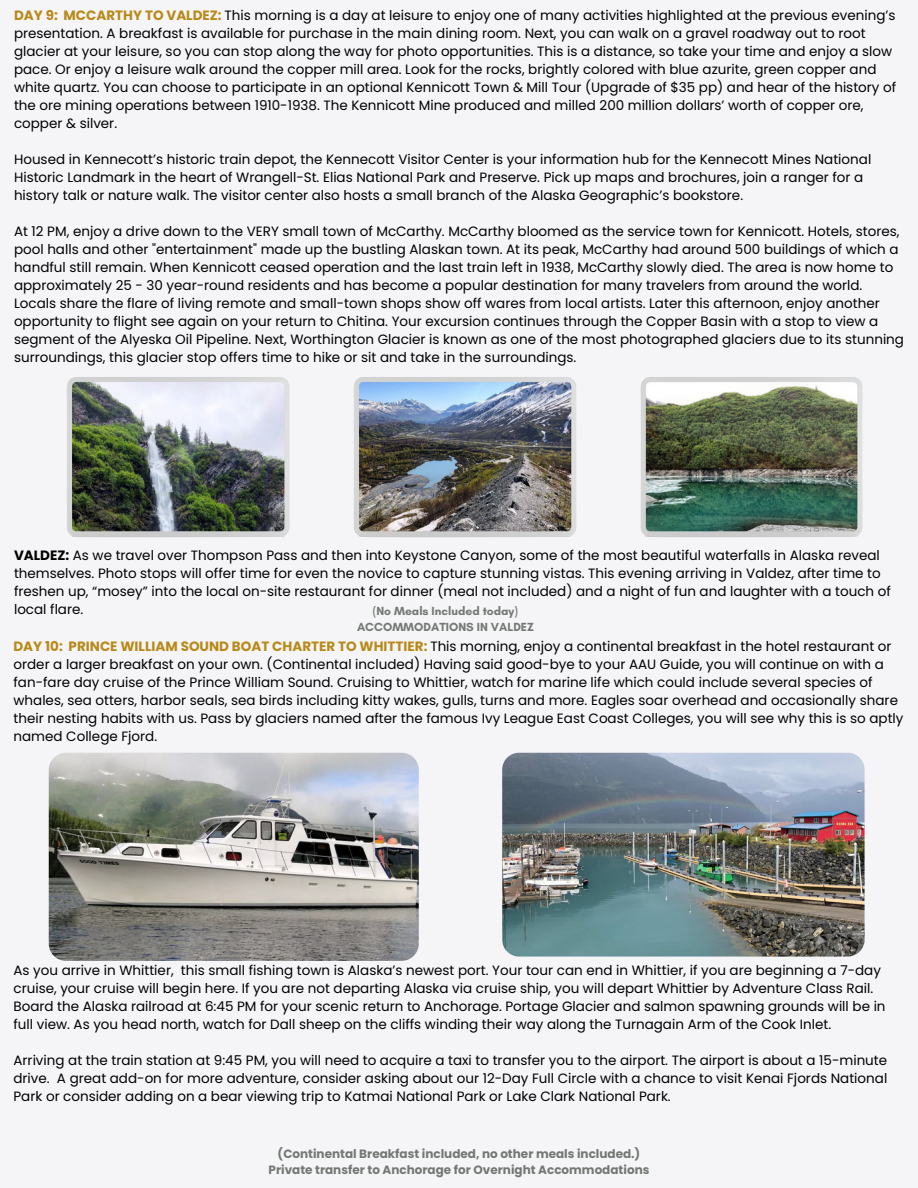
<style>
.page{position:relative;width:918px;height:1188px;background:#f5f5f8}
.page>*{position:absolute;margin:0;border:0;box-sizing:border-box;transform-origin:0 0}
.t1{font:13.5px/18px "Poppins";color:#000}
.t2{font:700 12px "Poppins";color:#747873}
.t3{font:700 12px "Glacial Indifference";color:#747873}
.s1{font-weight:700;color:#b88917}
.s2{font-weight:700}
</style>
<div class="page">
<img style="left:35px;top:377px;width:287px;height:161px;border-radius:13px">
<img style="left:322px;top:377px;width:286px;height:161px;border-radius:13px">
<img style="left:608px;top:377px;width:287px;height:161px;border-radius:13px">
<img style="left:49px;top:753px;width:370px;height:208px;border-radius:17px">
<img style="left:502px;top:753px;width:363px;height:204px;border-radius:17px">
<h1 class="t1" style="left:14px;top:6px;width:884px"><span class="s1">DAY 9: MCCARTHY TO VALDEZ:</span> This morning is a day at leisure to enjoy one of many activities highlighted at the previous evening’s presentation. A breakfast is available for purchase in the main dining room. Next, you can walk on a gravel roadway out to root glacier at your leisure, so you can stop along the way for photo opportunities. This is a distance, so take your time and enjoy a slow pace. Or enjoy a leisure walk around the copper mill area. Look for the rocks, brightly colored with blue azurite, green copper and white quartz. You can choose to participate in an optional Kennicott Town &amp; Mill Tour (Upgrade of $35 pp) and hear of the history of the ore mining operations between 1910-1938. The Kennicott Mine produced and milled 200 million dollars’ worth of copper ore, copper &amp; silver.</h1>
<h1 class="t1" style="left:14px;top:150px;width:859px">Housed in Kennecott’s historic train depot, the Kennecott Visitor Center is your information hub for the Kennecott Mines National<br>Historic Landmark in the heart of Wrangell-St. Elias National Park and Preserve. Pick up maps and brochures, join a ranger for a history talk or nature walk. The visitor center also hosts a small branch of the Alaska Geographic’s bookstore.</h1>
<h1 class="t1" style="left:14px;top:222px;width:892px">At 12 PM, enjoy a drive down to the VERY small town of McCarthy. McCarthy bloomed as the service town for Kennicott. Hotels, stores, pool halls and other "entertainment" made up the bustling Alaskan town. At its peak, McCarthy had around 500 buildings of which a handful still remain. When Kennicott ceased operation and the last train left in 1938, McCarthy slowly died. The area is now home to approximately 25 - 30 year-round residents and has become a popular destination for many travelers from around the world.<br>Locals share the flare of living remote and small-town shops show off wares from local artists. Later this afternoon, enjoy another opportunity to flight see again on your return to Chitina. Your excursion continues through the Copper Basin with a stop to view a segment of the Alyeska Oil Pipeline. Next, Worthington Glacier is known as one of the most photographed glaciers due to its stunning surroundings, this glacier stop offers time to hike or sit and take in the surroundings.</h1>
<h1 class="t1" style="left:14px;top:546px;width:878px"><span class="s2">VALDEZ:</span> As we travel over Thompson Pass and then into Keystone Canyon, some of the most beautiful waterfalls in Alaska reveal themselves. Photo stops will offer time for even the novice to capture stunning vistas. This evening arriving in Valdez, after time to freshen up, “mosey” into the local on-site restaurant for dinner (meal not included) and a night of fun and laughter with a touch of local flare.</h1>
<p class="t1" style="left:14px;top:638px;width:892px"><span class="s1">DAY 10: PRINCE WILLIAM SOUND BOAT CHARTER TO WHITTIER:</span> This morning, enjoy a continental breakfast in the hotel restaurant or order a larger breakfast on your own. (Continental included) Having said good-bye to your AAU Guide, you will continue on with a fan-fare day cruise of the Prince William Sound. Cruising to Whittier, watch for marine life which could include several species of whales, sea otters, harbor seals, sea birds including kitty wakes, gulls, turns and more. Eagles soar overhead and occasionally share their nesting habits with us. Pass by glaciers named after the famous Ivy League East Coast Colleges, you will see why this is so aptly named College Fjord.</p>
<p class="t3" style="left:373px;top:603px;width:147px">(No Meals Included today)</p>
<p class="t3" style="left:357px;top:619px;width:178px">ACCOMMODATIONS IN VALDEZ</p>
<p class="t1" style="left:14px;top:962px;width:874px">As you arrive in Whittier, this small fishing town is Alaska’s newest port. Your tour can end in Whittier, if you are beginning a 7-day cruise, your cruise will begin here. If you are not departing Alaska via cruise ship, you will depart Whittier by Adventure Class Rail.<br>Board the Alaska railroad at 6:45 PM for your scenic return to Anchorage. Portage Glacier and salmon spawning grounds will be in full view. As you head north, watch for Dall sheep on the cliffs winding their way along the Turnagain Arm of the Cook Inlet.</p>
<h1 class="t1" style="left:14px;top:1052px;width:875px;text-align:justify">Arriving at the train station at 9:45 PM, you will need to acquire a taxi to transfer you to the airport. The airport is about a 15-minute drive. A great add-on for more adventure, consider asking about our 12-Day Full Circle with a chance to visit Kenai Fjords National Park or consider adding on a bear viewing trip to Katmai National Park or Lake Clark National Park.</h1>
<p class="t2" style="left:278px;top:1146px;width:364px">(Continental Breakfast included, no other meals included.)</p>
<p class="t2" style="left:269px;top:1162px;width:382px">Private transfer to Anchorage for Overnight Accommodations</p>
</div>
